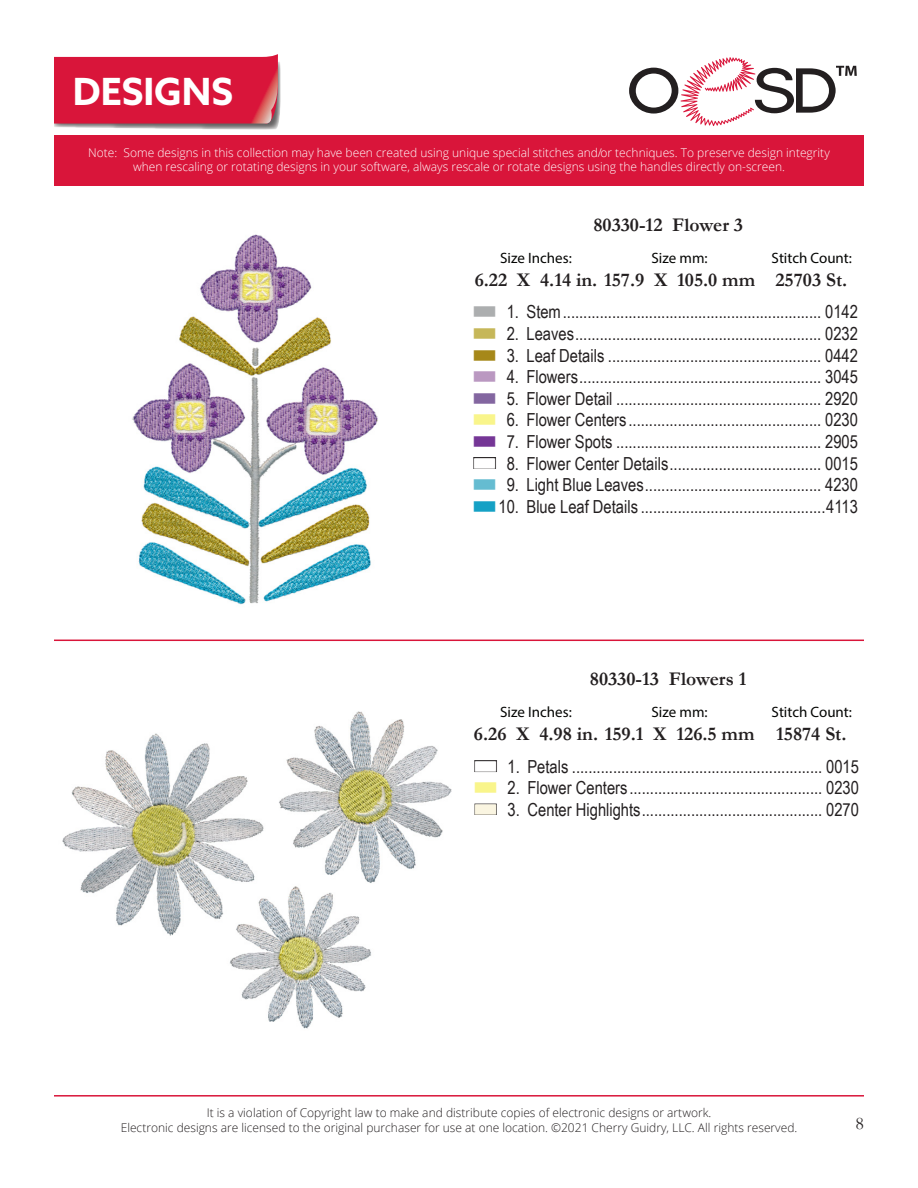
<style>
.page{position:relative;width:918px;height:1188px;background:#fff}
.page>*{position:absolute;margin:0;border:0;box-sizing:border-box;transform-origin:0 0}
.t1{font:700 37.5px "Azo Sans";color:#fff}
.t2{font:700 19.5px "Garamond";color:#231f20}
.t3{font:18px "Arial Narrow";color:#231f20}
.t4{font:18px "Garamond";color:#231f20}
.t5{font:15px "Myriad Pro";color:#040503}
.t6{font:300 12px/14.4px "Open Sans";color:#fff;text-align:center}
.t7{font:300 12px "Open Sans";color:#231f20}
.s1{color:#acaeaf}
.s2{color:#c6b759}
.s3{color:#a68819}
.s4{color:#ba98c1}
.s5{color:#8366a0}
.s6{color:#f9f58b}
.s7{color:#753696}
.s8{color:#65bcd1}
.s9{color:#15a1c5}
</style>
<div class="page">
<svg style="left:629px;top:57px;width:228px;height:69px"></svg>
<div style="left:54px;top:135px;width:810px;height:51px;background:#d9153a"></div>
<hr style="left:54px;top:640px;width:810px;height:1px;background:#d9153a">
<hr style="left:54px;top:1095px;width:810px;height:2px;background:#d9153a">
<svg style="left:54px;top:54px;width:227px;height:76px;background:#d6304f"></svg>
<img style="left:62px;top:711px;width:390px;height:318px">
<img style="left:132px;top:234px;width:246px;height:371px">
<p class="t1" style="left:73px;top:67px;width:162px">DESIGNS</p>
<p class="t6" style="left:88px;top:145px;width:743px">Note: Some designs in this collection may have been created using unique special stitches and/or techniques. To preserve design integrity when rescaling or rotating designs in your software, always rescale or rotate designs using the handles directly on-screen.</p>
<p class="t2" style="left:593px;top:212px;width:151px">80330-12 Flower 3</p>
<p class="t5" style="left:500px;top:248px;width:73px">Size Inches:</p>
<p class="t5" style="left:652px;top:248px;width:58px">Size mm:</p>
<p class="t5" style="left:772px;top:248px;width:82px">Stitch Count:</p>
<p class="t2" style="left:475px;top:266px;width:282px">6.22 X 4.14 in. 157.9 X 105.0 mm</p>
<p class="t2" style="left:775px;top:266px;width:73px">25703 St.</p>
<p class="t3" style="left:472px;top:299px;width:387px"><span class="s1">■</span> 1. Stem............................................................... 0142</p>
<p class="t3" style="left:472px;top:320px;width:387px"><span class="s2">■</span> 2. Leaves............................................................ 0232</p>
<p class="t3" style="left:472px;top:342px;width:387px"><span class="s3">■</span> 3. Leaf Details .................................................... 0442</p>
<p class="t3" style="left:472px;top:364px;width:387px"><span class="s4">■</span> 4. Flowers........................................................... 3045</p>
<p class="t3" style="left:472px;top:385px;width:387px"><span class="s5">■</span> 5. Flower Detail .................................................. 2920</p>
<p class="t3" style="left:472px;top:407px;width:387px"><span class="s6">■</span> 6. Flower Centers............................................... 0230</p>
<p class="t3" style="left:472px;top:428px;width:387px"><span class="s7">■</span> 7. Flower Spots .................................................. 2905</p>
<p class="t3" style="left:472px;top:450px;width:387px">■ 8. Flower Center Details..................................... 0015</p>
<p class="t3" style="left:472px;top:472px;width:387px"><span class="s8">■</span> 9. Light Blue Leaves........................................... 4230</p>
<p class="t3" style="left:472px;top:493px;width:387px"><span class="s9">■</span> 10. Blue Leaf Details .............................................4113</p>
<p class="t2" style="left:590px;top:666px;width:158px">80330-13 Flowers 1</p>
<p class="t5" style="left:500px;top:703px;width:73px">Size Inches:</p>
<p class="t5" style="left:652px;top:703px;width:58px">Size mm:</p>
<p class="t5" style="left:772px;top:703px;width:82px">Stitch Count:</p>
<p class="t2" style="left:776px;top:721px;width:72px">15874 St.</p>
<p class="t3" style="left:473px;top:753px;width:387px">■ 1. Petals ............................................................. 0015</p>
<p class="t3" style="left:473px;top:775px;width:387px"><span class="s6">■</span> 2. Flower Centers............................................... 0230</p>
<p class="t3" style="left:473px;top:796px;width:387px">■ 3. Center Highlights............................................ 0270</p>
<p class="t2" style="left:474px;top:721px;width:282px">6.26 X 4.98 in. 159.1 X 126.5 mm</p>
<p class="t7" style="left:207px;top:1105px;width:506px">It is a violation of Copyright law to make and distribute copies of electronic designs or artwork.</p>
<p class="t7" style="left:121px;top:1119px;width:678px">Electronic designs are licensed to the original purchaser for use at one location. ©2021 Cherry Guidry, LLC. All rights reserved.</p>
<p class="t4" style="left:856px;top:1111px;width:10px">8</p>
</div>
